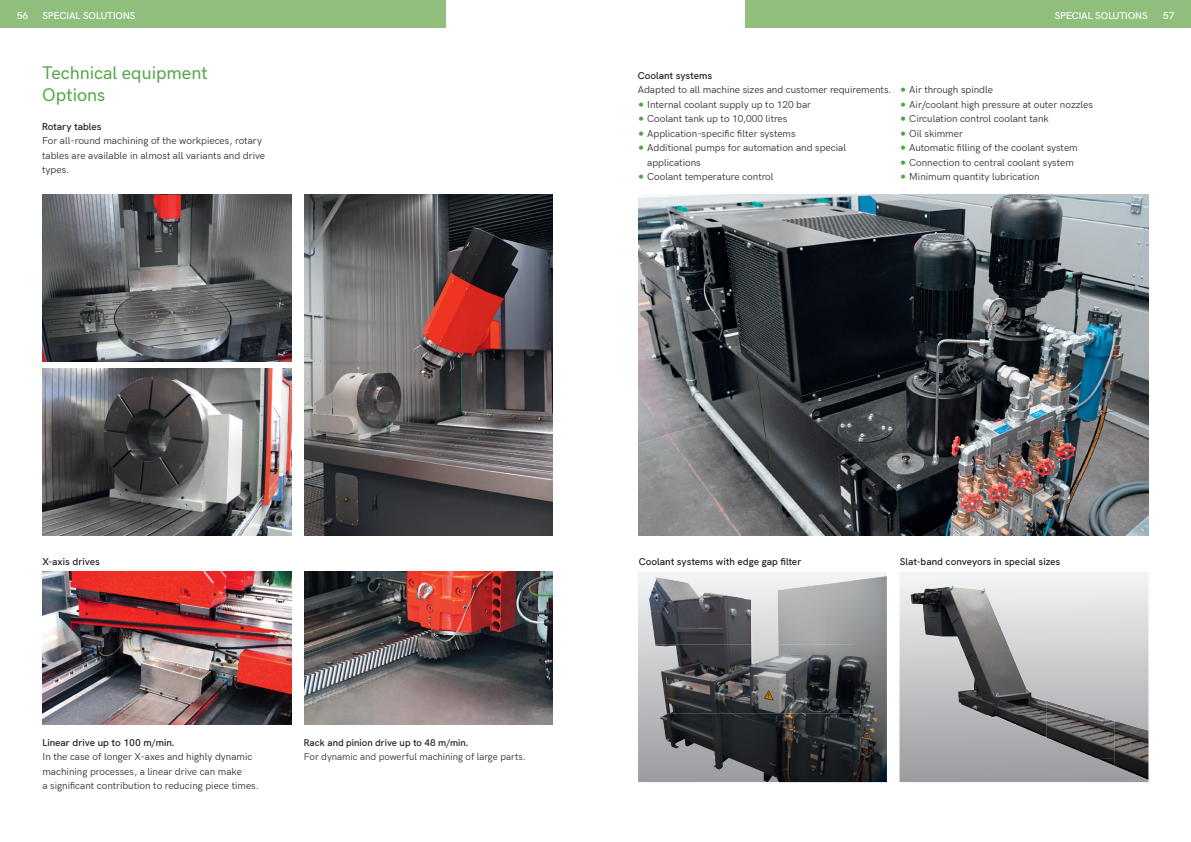
<style>
.page{position:relative;width:1191px;height:842px;background:#fff}
.page>*{position:absolute;margin:0;border:0;box-sizing:border-box;transform-origin:0 0}
.t1{font:500 18px/21.7px "HK Grotesk";color:#50a646}
.t2{font:10px/14.5px "HK Grotesk";color:#231f20}
.t3{font:600 10px "HK Grotesk";letter-spacing:-.005em;color:#231f20}
.t4{font:600 10px "HK Grotesk";color:#fff}
.t5{font:9.8px "HK Grotesk";color:#231f20}
.t6{font:600 9.8px "HK Grotesk";color:#231f20}
</style>
<div class="page">
<img style="left:638px;top:195px;width:510px;height:341px">
<img style="left:43px;top:195px;width:248px;height:167px">
<img style="left:304px;top:572px;width:249px;height:152px">
<img style="left:43px;top:572px;width:248px;height:152px">
<img style="left:304px;top:195px;width:249px;height:341px">
<img style="left:43px;top:369px;width:248px;height:167px">
<svg style="left:638px;top:572px;width:249px;height:210px"></svg>
<img style="left:649px;top:577px;width:102px;height:68px">
<img style="left:751px;top:580px;width:102px;height:64px">
<img style="left:853px;top:576px;width:34px;height:206px">
<img style="left:655px;top:644px;width:198px;height:69px">
<img style="left:660px;top:713px;width:91px;height:57px">
<img style="left:751px;top:713px;width:102px;height:69px">
<svg style="left:899px;top:572px;width:249px;height:210px;background:#b9babc"></svg>
<img style="left:910px;top:585px;width:42px;height:45px">
<img style="left:958px;top:650px;width:16px;height:59px">
<img style="left:1046px;top:701px;width:68px;height:57px">
<img style="left:986px;top:715px;width:56px;height:21px">
<img style="left:1114px;top:721px;width:34px;height:59px">
<img style="left:1095px;top:758px;width:19px;height:8px">
<div style="left:0;top:0;width:446px;height:28px;background:#8fbe7d"></div>
<div style="left:744px;top:0;width:447px;height:28px;background:#8fbe7d"></div>
<p class="t4" style="left:17px;top:8px;width:13px">56</p>
<p class="t4" style="left:43px;top:8px;width:94px">SPECIAL SOLUTIONS</p>
<p class="t4" style="left:1054px;top:8px;width:94px">SPECIAL SOLUTIONS</p>
<p class="t4" style="left:1163px;top:8px;width:13px">57</p>
<h1 class="t1" style="left:42px;top:60px;width:167px">Technical equipment<br>Options</h1>
<p class="t3" style="left:42px;top:118px;width:61px">Rotary tables</p>
<p class="t2" style="left:42px;top:133px;width:224px">For all-round machining of the workpieces, rotary tables are available in almost all variants and drive types.</p>
<p class="t3" style="left:638px;top:68px;width:76px">Coolant systems</p>
<p class="t2" style="left:647px;top:82px;width:246px;text-indent:-9px">Adapted to all machine sizes and customer requirements.<br>Internal coolant supply up to 120 bar<br>Coolant tank up to 10,000 litres<br>Application-specific filter systems<br>Additional pumps for automation and special applications<br>Coolant temperature control</p>
<p class="t2" style="left:909px;top:82px;width:185px">Air through spindle<br>Air/coolant high pressure at outer nozzles<br>Circulation control coolant tank<br>Oil skimmer<br>Automatic filling of the coolant system<br>Connection to central coolant system<br>Minimum quantity lubrication</p>
<p class="t3" style="left:42px;top:553px;width:59px">X-axis drives</p>
<p class="t3" style="left:42px;top:735px;width:133px">Linear drive up to 100 m/min.</p>
<p class="t2" style="left:42px;top:749px;width:218px">In the case of longer X-axes and highly dynamic machining processes, a linear drive can make<br>a significant contribution to reducing piece times.</p>
<p class="t6" style="left:304px;top:735px;width:166px">Rack and pinion drive up to 48 m/min.</p>
<p class="t5" style="left:304px;top:750px;width:223px">For dynamic and powerful machining of large parts.</p>
<p class="t3" style="left:639px;top:553px;width:164px">Coolant systems with edge gap filter</p>
<p class="t3" style="left:900px;top:553px;width:162px">Slat-band conveyors in special sizes</p>
</div>
